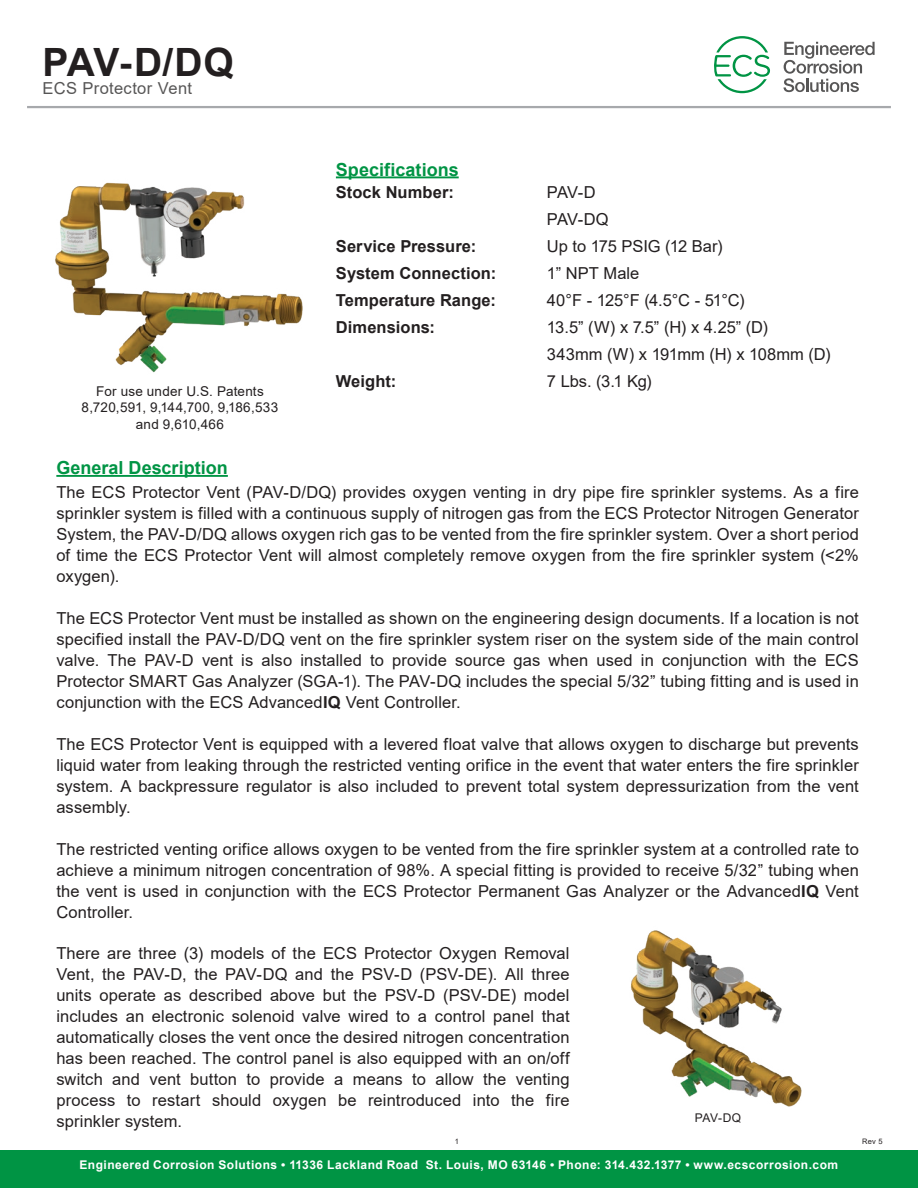
<style>
.page{position:relative;width:918px;height:1188px;background:#fff}
.page>*{position:absolute;margin:0;border:0;box-sizing:border-box;transform-origin:0 0}
.t1{font:700 39px "Arial";color:#231f20}
.t2{font:700 18px "Arial";color:#009444}
.t3{font:16.5px/21px "Arial";letter-spacing:.005em;color:#231f20;text-align:justify}
.t4{font:700 16.5px/27px "Arial";letter-spacing:.005em;color:#231f20}
.t5{font:16.5px "Arial";letter-spacing:.015em;color:#575656}
.t6{font:13.5px/16.5px "Arial";letter-spacing:.015em;color:#231f20;text-align:center}
.t7{font:700 12px "Arial";letter-spacing:.04em;color:#fff}
.t8{font:12px "Arial";color:#231f20}
.t9{font:7.5px "Arial";color:#231f20}
.s1{font-weight:700}
</style>
<div class="page">
<hr style="left:336px;top:176px;width:123px;height:2px;background:#009444">
<hr style="left:56px;top:475px;width:172px;height:2px;background:#009444">
<svg style="left:784px;top:42px;width:91px;height:50px"></svg>
<svg style="left:714px;top:36px;width:56px;height:57px"></svg>
<hr style="left:27px;top:106px;width:864px;height:2px;background:#a7a9ac">
<div style="left:0;top:1150px;width:918px;height:38px;background:#009444"></div>
<img style="left:55px;top:182px;width:248px;height:191px">
<img style="left:631px;top:930px;width:171px;height:177px">
<h1 class="t1" style="left:43px;top:35px;width:193px">PAV-D/DQ</h1>
<p class="t5" style="left:43px;top:76px;width:151px">ECS Protector Vent</p>
<p class="t6" style="left:82px;top:383px;width:198px">For use under U.S. Patents<br>8,720,591, 9,144,700, 9,186,533 and 9,610,466</p>
<p class="t2" style="left:336px;top:157px;width:124px">Specifications</p>
<p class="t4" style="left:336px;top:179px;width:120px">Stock Number:</p>
<p class="t4" style="left:336px;top:233px;width:162px">Service Pressure:<br>System Connection:<br>Temperature Range:<br>Dimensions:</p>
<p class="t4" style="left:336px;top:368px;width:62px">Weight:</p>
<p class="t3" style="left:547px;top:179px;width:285px;line-height:27px;text-align:left">PAV-D<br>PAV-DQ<br>Up to 175 PSIG (12 Bar)<br>1” NPT Male<br>40°F - 125°F (4.5°C - 51°C)<br>13.5” (W) x 7.5” (H) x 4.25” (D)<br>343mm (W) x 191mm (H) x 108mm (D)<br>7 Lbs. (3.1 Kg)</p>
<p class="t2" style="left:56px;top:455px;width:173px">General Description</p>
<p class="t3" style="left:56px;top:481px;width:804px">The ECS Protector Vent (PAV-D/DQ) provides oxygen venting in dry pipe fire sprinkler systems. As a fire sprinkler system is filled with a continuous supply of nitrogen gas from the ECS Protector Nitrogen Generator System, the PAV-D/DQ allows oxygen rich gas to be vented from the fire sprinkler system. Over a short period of time the ECS Protector Vent will almost completely remove oxygen from the fire sprinkler system (&lt;2% oxygen).</p>
<p class="t3" style="left:56px;top:607px;width:804px">The ECS Protector Vent must be installed as shown on the engineering design documents. If a location is not specified install the PAV-D/DQ vent on the fire sprinkler system riser on the system side of the main control valve. The PAV-D vent is also installed to provide source gas when used in conjunction with the ECS Protector SMART Gas Analyzer (SGA-1). The PAV-DQ includes the special 5/32” tubing fitting and is used in conjunction with the ECS Advanced<span class="s1">IQ</span> Vent Controller.</p>
<p class="t3" style="left:56px;top:733px;width:804px">The ECS Protector Vent is equipped with a levered float valve that allows oxygen to discharge but prevents liquid water from leaking through the restricted venting orifice in the event that water enters the fire sprinkler system. A backpressure regulator is also included to prevent total system depressurization from the vent assembly.</p>
<p class="t3" style="left:56px;top:838px;width:804px">The restricted venting orifice allows oxygen to be vented from the fire sprinkler system at a controlled rate to achieve a minimum nitrogen concentration of 98%. A special fitting is provided to receive 5/32” tubing when the vent is used in conjunction with the ECS Protector Permanent Gas Analyzer or the Advanced<span class="s1">IQ</span> Vent Controller.</p>
<p class="t3" style="left:56px;top:942px;width:515px">There are three (3) models of the ECS Protector Oxygen Removal Vent, the PAV-D, the PAV-DQ and the PSV-D (PSV-DE). All three units operate as described above but the PSV-D (PSV-DE) model includes an electronic solenoid valve wired to a control panel that automatically closes the vent once the desired nitrogen concentration has been reached. The control panel is also equipped with an on/off switch and vent button to provide a means to allow the venting process to restart should oxygen be reintroduced into the fire sprinkler system.</p>
<p class="t8" style="left:695px;top:1109px;width:48px">PAV-DQ</p>
<p class="t9" style="left:455px;top:1137px;width:6px">1</p>
<p class="t9" style="left:862px;top:1137px;width:22px">Rev 5</p>
<p class="t7" style="left:79px;top:1156px;width:760px">Engineered Corrosion Solutions • 11336 Lackland Road St. Louis, MO 63146 • Phone: 314.432.1377 • www.ecscorrosion.com</p>
</div>
